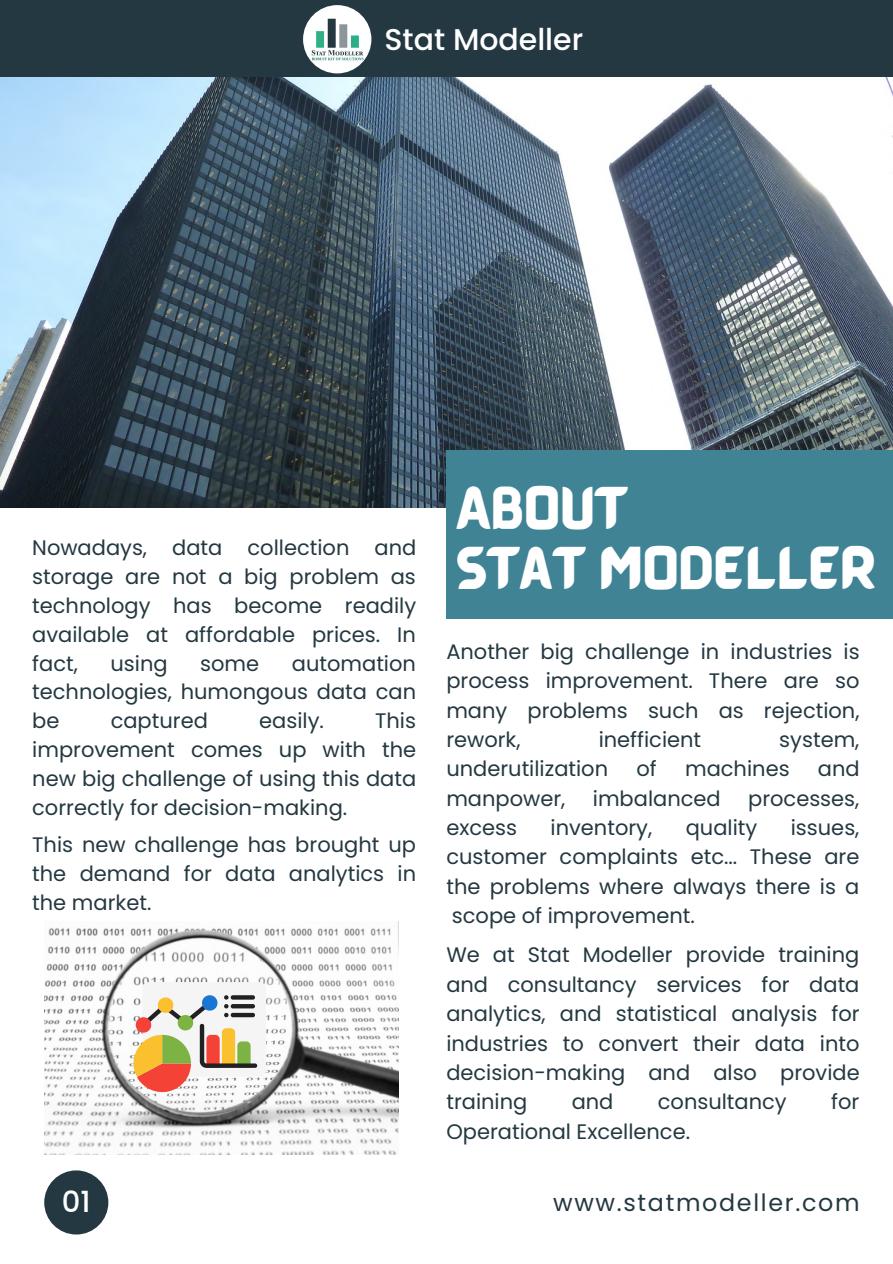
<style>
.page{position:relative;width:893px;height:1264px;background:#fff}
.page>*{position:absolute;margin:0;border:0;box-sizing:border-box;transform-origin:0 0}
.t1{font:45px/59.6px "BARABARA Regular";color:#fff}
.t2{font:500 30px "Poppins";color:#fff}
.t3{font:500 29.1px "Poppins";color:#fff}
.t4{font:23.85px "Poppins";letter-spacing:.07em;color:#243841}
.t5{font:21px/29px "Poppins";color:#243841;text-align:justify}
</style>
<div class="page">
<img style="left:0;top:77px;width:892px;height:430px">
<div style="left:44px;top:1170px;width:64px;height:64px;background:#243841;border-radius:50%"></div>
<div style="left:0;top:0;width:892px;height:77px;background:#243841"></div>
<div style="left:446px;top:450px;width:446px;height:169px;background:#3f8394"></div>
<img style="left:44px;top:928px;width:354px;height:226px">
<img style="left:303px;top:5px;width:68px;height:68px;border-radius:50%">
<svg style="left:133px;top:982px;width:133px;height:110px"></svg>
<h2 class="t2" style="left:384px;top:18px;width:200px">Stat Modeller</h2>
<p class="t5" style="left:32px;top:532px;width:385px">Nowadays, data collection and storage are not a big problem as technology has become readily available at affordable prices. In fact,</p>
<p class="t5" style="left:32px;top:648px;width:385px;text-indent:259px">automation technologies, humongous data can be</p>
<p class="t5" style="left:110px;top:648px;width:59px">using</p>
<p class="t5" style="left:200px;top:648px;width:60px">some</p>
<p class="t5" style="left:32px;top:706px;width:385px;text-indent:343px">This improvement comes up with the new big challenge of using this data correctly for decision-making.</p>
<p class="t5" style="left:32px;top:830px;width:385px">This new challenge has brought up the demand for data analytics in the market.</p>
<p class="t5" style="left:111px;top:706px;width:99px">captured</p>
<p class="t5" style="left:259px;top:706px;width:66px">easily.</p>
<h1 class="t1" style="left:456px;top:475px;width:422px">ABOUT<br>STAT MODELLER</h1>
<p class="t5" style="left:446px;top:636px;width:415px;line-height:29.4px">Another big challenge in industries is process improvement. There are so many problems such as rejection, rework,</p>
<p class="t5" style="left:598px;top:725px;width:104px">inefficient</p>
<p class="t5" style="left:779px;top:725px;width:82px">system,</p>
<p class="t5" style="left:446px;top:754px;width:163px">underutilization</p>
<p class="t5" style="left:636px;top:754px;width:22px">of</p>
<p class="t5" style="left:685px;top:754px;width:106px">machines</p>
<p class="t5" style="left:817px;top:754px;width:43px">and</p>
<p class="t5" style="left:446px;top:783px;width:120px">manpower,</p>
<p class="t5" style="left:592px;top:783px;width:129px">imbalanced</p>
<p class="t5" style="left:748px;top:783px;width:113px">processes,</p>
<p class="t5" style="left:446px;top:813px;width:72px">excess</p>
<p class="t5" style="left:550px;top:813px;width:103px">inventory,</p>
<p class="t5" style="left:685px;top:813px;width:73px">quality</p>
<p class="t5" style="left:446px;top:813px;width:414px;line-height:29.4px;text-indent:344px">issues, customer complaints etc... These are the problems where always there is a scope of improvement.</p>
<p class="t5" style="left:446px;top:940px;width:415px;line-height:29.4px">We at Stat Modeller provide training and consultancy services for data analytics, and statistical analysis for industries to convert their data into decision-making and also provide training</p>
<p class="t5" style="left:571px;top:1087px;width:43px">and</p>
<p class="t5" style="left:657px;top:1087px;width:130px">consultancy</p>
<p class="t5" style="left:831px;top:1087px;width:30px">for</p>
<p class="t5" style="left:446px;top:1116px;width:245px">Operational Excellence.</p>
<h3 class="t3" style="left:62px;top:1180px;width:30px">01</h3>
<p class="t4" style="left:553px;top:1185px;width:308px">www.statmodeller.com</p>
</div>
